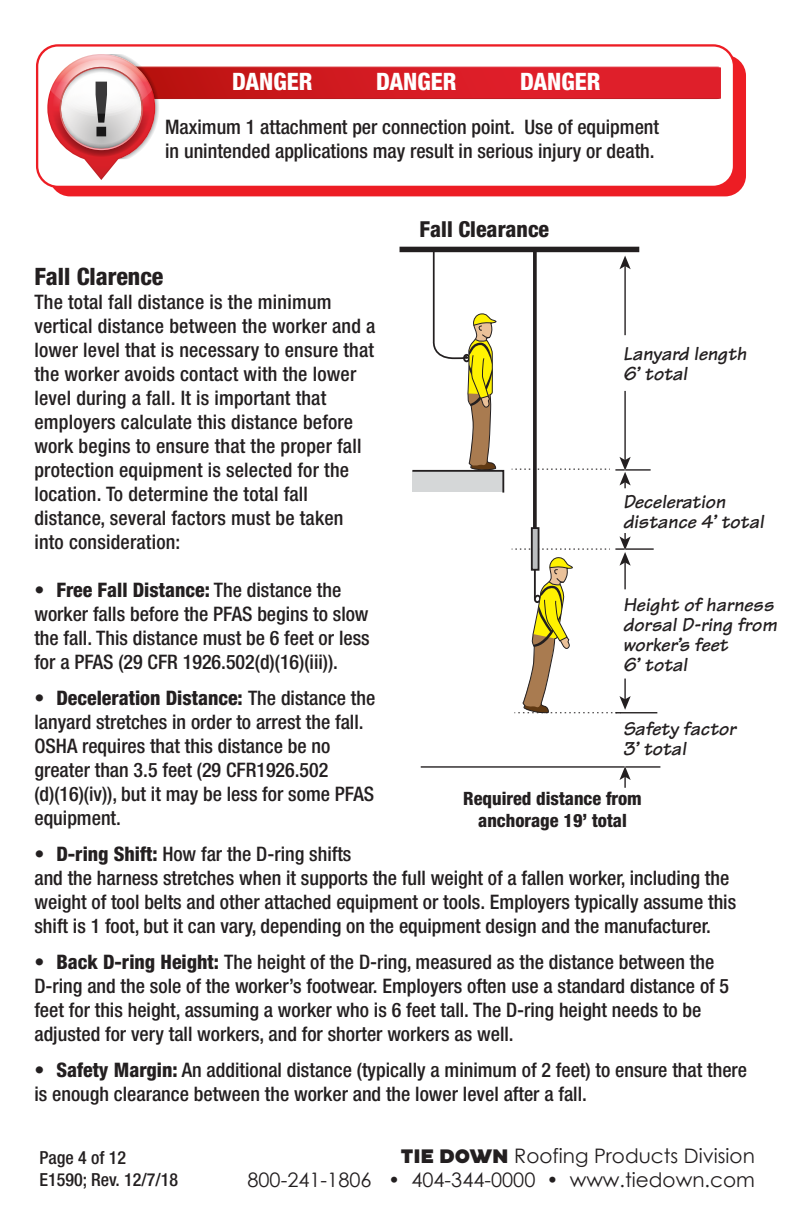
<style>
.page{position:relative;width:792px;height:1224px;background:#fff}
.page>*{position:absolute;margin:0;border:0;box-sizing:border-box;transform-origin:0 0}
.t1{font:800 condensed 24px "Helvetica Neue LT Std";color:#fff}
.t2{font:800 condensed 24px "Helvetica Neue LT Std";color:#231f20}
.t3{font:800 condensed 22px "Helvetica Neue LT Std";color:#231f20}
.t4{font:500 condensed 20px/24px "Helvetica Neue LT Std";color:#231f20}
.t5{font:italic 700 20px/20px "Tekton";color:#231f20}
.t6{font:20px/24px "Century Gothic";color:#231f20;text-align:right}
.t7{font:800 condensed 18.4px/22px "Helvetica Neue LT Std";color:#231f20;text-align:center}
.t8{font:500 condensed 18px/21.6px "Helvetica Neue LT Std";color:#231f20}
.s1{font-weight:800}
.s2{font-family:"Pluto Sans";font-weight:900}
</style>
<div class="page">
<svg style="left:512px;top:469px;width:98px;height:1px"></svg>
<div style="left:49px;top:55px;width:697px;height:141px;background:#ed1d24;border-radius:21px"></div>
<div style="left:37px;top:45px;width:697px;height:142px;background:#fff;border-radius:21px"></div>
<div style="left:36px;top:44px;width:699px;height:144px;border:2px solid #ed1d24;border-radius:21px"></div>
<svg style="left:47px;top:54px;width:674px;height:124px"></svg>
<svg style="left:533px;top:252px;width:4px;height:275px"></svg>
<div style="left:400px;top:247px;width:239px;height:5px;background:#231f20"></div>
<svg style="left:531px;top:527px;width:8px;height:6px"></svg>
<hr style="left:615px;top:469px;width:36px;height:2px;background:#231f20">
<hr style="left:615px;top:548px;width:39px;height:2px;background:#231f20">
<hr style="left:615px;top:712px;width:42px;height:1px;background:#231f20">
<hr style="left:421px;top:766px;width:239px;height:2px;background:#231f20">
<hr style="left:624px;top:265px;width:2px;height:70px;background:#231f20">
<svg style="left:619px;top:256px;width:12px;height:13px"></svg>
<hr style="left:624px;top:391px;width:2px;height:70px;background:#231f20">
<svg style="left:619px;top:457px;width:12px;height:31px"></svg>
<svg style="left:619px;top:766px;width:12px;height:22px"></svg>
<svg style="left:411px;top:252px;width:94px;height:241px"></svg>
<svg style="left:512px;top:533px;width:119px;height:181px"></svg>
<p class="t1" style="left:232px;top:67px;width:82px">DANGER</p>
<p class="t1" style="left:376px;top:67px;width:82px">DANGER</p>
<p class="t1" style="left:520px;top:67px;width:82px">DANGER</p>
<p class="t4" style="left:165px;top:115px;width:495px">Maximum 1 attachment per connection point. Use of equipment in unintended applications may result in serious injury or death.</p>
<p class="t3" style="left:420px;top:216px;width:131px">Fall Clearance</p>
<p class="t2" style="left:34px;top:262px;width:131px">Fall Clarence</p>
<p class="t4" style="left:34px;top:290px;width:343px">The total fall distance is the minimum vertical distance between the worker and a lower level that is necessary to ensure that the worker avoids contact with the lower level during a fall. It is important that employers calculate this distance before work begins to ensure that the proper fall protection equipment is selected for the location. To determine the total fall distance, several factors must be taken into consideration:</p>
<p class="t4" style="left:34px;top:578px;width:337px">• <span class="s1">Free Fall Distance:</span> The distance the worker falls before the PFAS begins to slow the fall. This distance must be 6 feet or less for a PFAS (29 CFR 1926.502(d)(16)(iii)).</p>
<p class="t4" style="left:34px;top:686px;width:342px">• <span class="s1">Deceleration Distance:</span> The distance the lanyard stretches in order to arrest the fall.<br>OSHA requires that this distance be no greater than 3.5 feet (29 CFR1926.502 (d)(16)(iv)), but it may be less for some PFAS equipment.</p>
<p class="t4" style="left:34px;top:842px;width:703px">• <span class="s1">D-ring Shift:</span> How far the D-ring shifts<br>and the harness stretches when it supports the full weight of a fallen worker, including the weight of tool belts and other attached equipment or tools. Employers typically assume this shift is 1 foot, but it can vary, depending on the equipment design and the manufacturer.</p>
<p class="t4" style="left:34px;top:950px;width:696px">• <span class="s1">Back D-ring Height:</span> The height of the D-ring, measured as the distance between the D-ring and the sole of the worker’s footwear. Employers often use a standard distance of 5 feet for this height, assuming a worker who is 6 feet tall. The D-ring height needs to be adjusted for very tall workers, and for shorter workers as well.</p>
<p class="t4" style="left:34px;top:1058px;width:714px">• <span class="s1">Safety Margin:</span> An additional distance (typically a minimum of 2 feet) to ensure that there is enough clearance between the worker and the lower level after a fall.</p>
<p class="t5" style="left:623px;top:343px;width:125px">Lanyard length<br>6’ total</p>
<p class="t5" style="left:623px;top:492px;width:142px">Deceleration distance 4’ total</p>
<p class="t5" style="left:623px;top:595px;width:156px">Height of harness dorsal D-ring from worker’s feet<br>6’ total</p>
<p class="t5" style="left:623px;top:718px;width:114px">Safety factor<br>3’ total</p>
<p class="t7" style="left:463px;top:787px;width:180px">Required distance from anchorage 19’ total</p>
<p class="t8" style="left:39px;top:1147px;width:140px">Page 4 of 12<br>E1590; Rev. 12/7/18</p>
<p class="t6" style="left:247px;top:1143px;width:509px"><span class="s2">TIE DOWN</span> Roofing Products Division<br>800-241-1806 • 404-344-0000 • www.tiedown.com</p>
</div>
